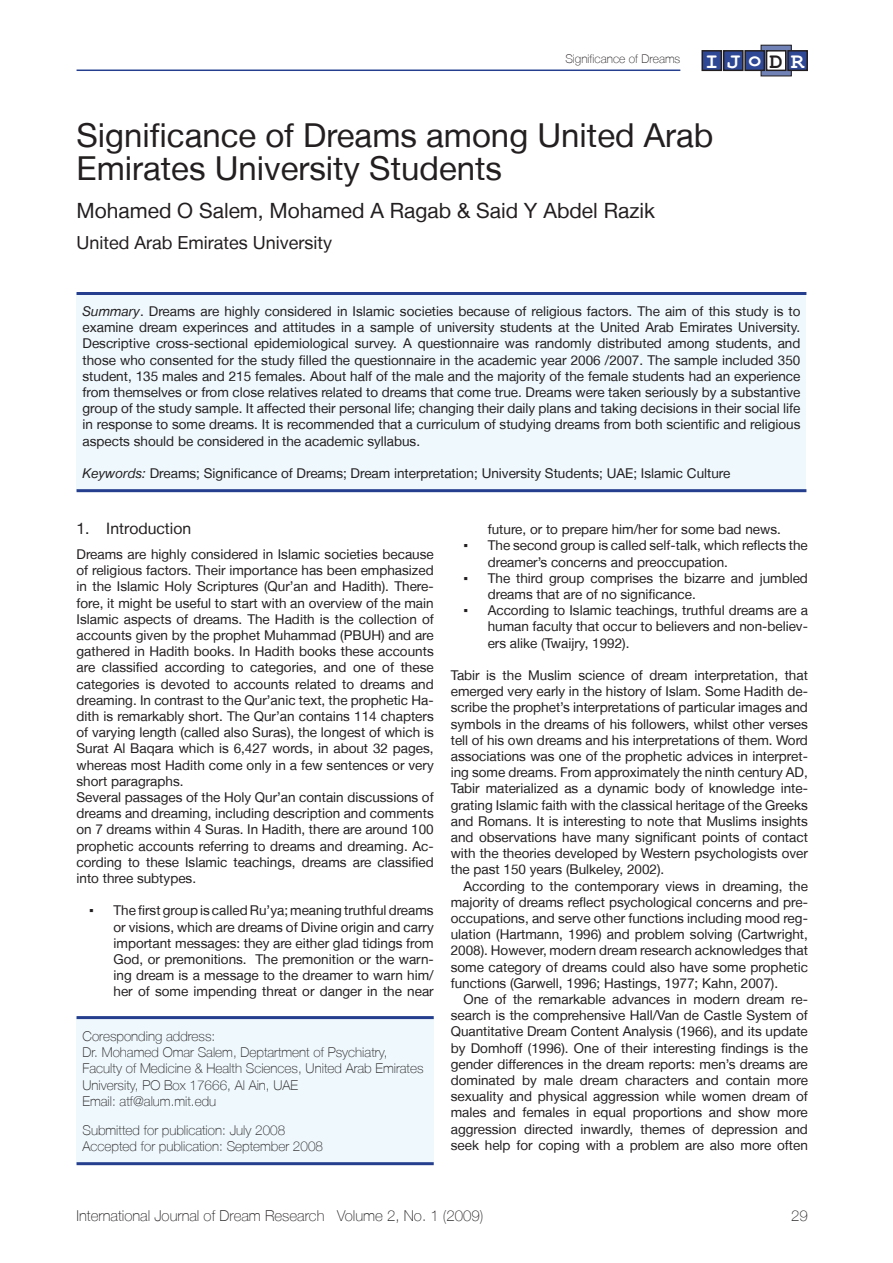
<style>
.page{position:relative;width:893px;height:1263px;background:#fff}
.page>*{position:absolute;margin:0;border:0;box-sizing:border-box;transform-origin:0 0}
.Ü1{font:33px/33px "Helvetica Neue LT";color:#231f20}
.t1{font:700 22.2px "Courier New";color:#fff}
.Ü1_Autor{font:21px "Helvetica Neue LT";color:#231f20}
.Ü1_Affiliation{font:18px "Helvetica Neue LT";color:#231f20}
.Ü2{font:15.75px "Helvetica Neue LT";color:#231f20}
.Fußzeile_rechts{font:100 15px "Helvetica Neue LT";color:#231f20}
.Fußzeile_links{font:100 15px "Helvetica Neue LT";color:#231f20}
.Standard_ohne_Einzug{font:13.5px/16.2px "Helvetica Neue LT";color:#231f20;text-align:justify}
.Abstract{font:13.5px/16.2px "Helvetica Neue LT";color:#231f20;text-align:justify}
.Standard_mit_Einzug{font:13.5px/16.2px "Helvetica Neue LT";color:#231f20;text-align:justify}
.Aufzählung{font:13.5px/16.2px "Helvetica Neue LT";color:#231f20;text-align:justify}
.InfoBox{font:100 13.5px/16.2px "Helvetica Neue LT";color:#231f20}
.Kopfzeile_rechts{font:100 12px "Helvetica Neue LT";color:#231f20}
.s1{color:#231f20}
.s2{font-style:italic}
.s3{font-family:"Arial"}
</style>
<div class="page">
<hr style="left:77px;top:70px;width:603px;height:1px;background:#253f8e">
<svg style="left:763px;top:47px;width:27px;height:27px"></svg>
<div style="left:761px;top:45px;width:31px;height:31px;border:1px solid #231f20"></div>
<div style="left:767px;top:51px;width:19px;height:19px;background:#fff"></div>
<div style="left:766px;top:50px;width:20px;height:21px;border:1px solid #231f20"></div>
<div style="left:702px;top:51px;width:19px;height:19px;background:#2f4895"></div>
<div style="left:701px;top:50px;width:21px;height:21px;border:1px solid #231f20"></div>
<div style="left:724px;top:51px;width:19px;height:19px;background:#2f4895"></div>
<div style="left:723px;top:50px;width:21px;height:21px;border:1px solid #231f20"></div>
<div style="left:745px;top:51px;width:19px;height:19px;background:#2f4895"></div>
<div style="left:744px;top:50px;width:21px;height:21px;border:1px solid #231f20"></div>
<div style="left:788px;top:51px;width:19px;height:19px;background:#2f4895"></div>
<div style="left:787px;top:50px;width:21px;height:21px;border:1px solid #231f20"></div>
<div style="left:77px;top:1017px;width:357px;height:147px;background:#eef8fd"></div>
<hr style="left:77px;top:1016px;width:357px;height:3px;background:#253f8e">
<hr style="left:77px;top:1162px;width:357px;height:3px;background:#253f8e">
<div style="left:77px;top:293px;width:729px;height:198px;background:#eef8fd"></div>
<hr style="left:77px;top:292px;width:729px;height:3px;background:#253f8e">
<hr style="left:77px;top:489px;width:729px;height:3px;background:#253f8e">
<p class="Kopfzeile_rechts" style="left:565px;top:51px;width:116px">Significance of Dreams</p>
<p class="t1" style="left:705px;top:47px;width:101px">I J o <span class="s1">D</span> R</p>
<p class="Ü1" style="left:77px;top:118px;width:638px">Significance of Dreams among United Arab<br>Emirates University Students</p>
<p class="Ü1_Autor" style="left:77px;top:198px;width:580px">Mohamed O Salem, Mohamed A Ragab &amp; Said Y Abdel Razik</p>
<p class="Ü1_Affiliation" style="left:77px;top:231px;width:257px">United Arab Emirates University</p>
<p class="Abstract" style="left:83px;top:303px;width:719px"><span class="s2">Summary</span>. Dreams are highly considered in Islamic societies because of religious factors. The aim of this study is to examine dream experinces and attitudes in a sample of university students at the United Arab Emirates University.<br>Descriptive cross-sectional epidemiological survey. A questionnaire was randomly distributed among students, and those who consented for the study filled the questionnaire in the academic year 2006 /2007. The sample included 350 student, 135 males and 215 females. About half of the male and the majority of the female students had an experience from themselves or from close relatives related to dreams that come true. Dreams were taken seriously by a substantive group of the study sample. It affected their personal life; changing their daily plans and taking decisions in their social life in response to some dreams. It is recommended that a curriculum of studying dreams from both scientific and religious aspects should be considered in the academic syllabus.</p>
<p class="Abstract" style="left:83px;top:465px;width:649px"><span class="s2">Keywords:</span> Dreams; Significance of Dreams; Dream interpretation; University Students; UAE; Islamic Culture</p>
<p class="Ü2" style="left:77px;top:519px;width:116px">1. Introduction</p>
<p class="Standard_ohne_Einzug" style="left:77px;top:546px;width:359px">Dreams are highly considered in Islamic societies because of religious factors. Their importance has been emphasized in the Islamic Holy Scriptures (Qur’an and Hadith). There&shy;fore, it might be useful to start with an overview of the main Islamic aspects of dreams. The Hadith is the collection of accounts given by the prophet Muhammad (PBUH) and are gathered in Hadith books. In Hadith books these accounts are classified according to categories, and one of these categories is devoted to accounts related to dreams and dreaming. In contrast to the Qur’anic text, the prophetic Ha&shy;dith is remarkably short. The Qur’an contains 114 chapters of varying length (called also Suras), the longest of which is Surat Al Baqara which is 6,427 words, in about 32 pages, whereas most Hadith come only in a few sentences or very short paragraphs.</p>
<p class="Standard_ohne_Einzug" style="left:77px;top:789px;width:359px">Several passages of the Holy Qur’an contain discussions of dreams and dreaming, including description and comments on 7 dreams within 4 Suras. In Hadith, there are around 100 prophetic accounts referring to dreams and dreaming. Ac&shy;cording to these Islamic teachings, dreams are classified into three subtypes.</p>
<p class="Aufzählung" style="left:114px;top:902px;width:322px;text-indent:-24px"><span class="s3">▪</span> The first group is called Ru’ya; meaning truthful dreams or visions, which are dreams of Divine origin and carry important messages: they are either glad tidings from God, or premonitions. The premonition or the warn&shy;ing dream is a message to the dreamer to warn him/ her of some impending threat or danger in the near</p>
<p class="InfoBox" style="left:83px;top:1028px;width:343px">Coresponding address:<br>Dr. Mohamed Omar Salem, Deptartment of Psychiatry, Faculty of Medicine &amp; Health Sciences, United Arab Emirates University, PO Box 17666, Al Ain, UAE<br>Email: atf@alum.mit.edu</p>
<p class="InfoBox" style="left:83px;top:1122px;width:242px">Submitted for publication: July 2008<br>Accepted for publication: September 2008</p>
<p class="Aufzählung" style="left:488px;top:521px;width:295px">future, or to prepare him/her for some bad news.</p>
<p class="Aufzählung" style="left:488px;top:537px;width:322px;text-indent:-24px"><span class="s3">▪</span> The second group is called self-talk, which reflects the dreamer’s concerns and preoccupation.</p>
<p class="Aufzählung" style="left:488px;top:570px;width:322px;text-indent:-24px"><span class="s3">▪</span> The third group comprises the bizarre and jumbled dreams that are of no significance.</p>
<p class="Aufzählung" style="left:488px;top:602px;width:322px;text-indent:-24px"><span class="s3">▪</span> According to Islamic teachings, truthful dreams are a human faculty that occur to believers and non-believ&shy;ers alike (Twaijry, 1992).</p>
<p class="Standard_ohne_Einzug" style="left:451px;top:667px;width:359px">Tabir is the Muslim science of dream interpretation, that emerged very early in the history of Islam. Some Hadith de&shy;scribe the prophet’s interpretations of particular images and symbols in the dreams of his followers, whilst other verses tell of his own dreams and his interpretations of them. Word associations was one of the prophetic advices in interpret&shy;ing some dreams. From approximately the ninth century AD, Tabir materialized as a dynamic body of knowledge inte&shy;grating Islamic faith with the classical heritage of the Greeks and Romans. It is interesting to note that Muslims insights and observations have many significant points of contact with the theories developed by Western psychologists over the past 150 years (Bulkeley, 2002).</p>
<p class="Standard_mit_Einzug" style="left:451px;top:877px;width:359px;text-indent:13px">According to the contemporary views in dreaming, the majority of dreams reflect psychological concerns and pre&shy;occupations, and serve other functions including mood reg&shy;ulation (Hartmann, 1996) and problem solving (Cartwright, 2008). However, modern dream research acknowledges that some category of dreams could also have some prophetic functions (Garwell, 1996; Hastings, 1977; Kahn, 2007).</p>
<p class="Standard_mit_Einzug" style="left:451px;top:991px;width:359px;text-indent:13px">One of the remarkable advances in modern dream re&shy;search is the comprehensive Hall/Van de Castle System of Quantitative Dream Content Analysis (1966), and its update by Domhoff (1996). One of their interesting findings is the gender differences in the dream reports: men’s dreams are dominated by male dream characters and contain more sexuality and physical aggression while women dream of males and females in equal proportions and show more aggression directed inwardly, themes of depression and seek help for coping with a problem are also more often</p>
<p class="Fußzeile_rechts" style="left:77px;top:1207px;width:408px">International Journal of Dream Research Volume 2, No. 1 (2009)</p>
<p class="Fußzeile_links" style="left:791px;top:1207px;width:18px">29</p>
</div>
